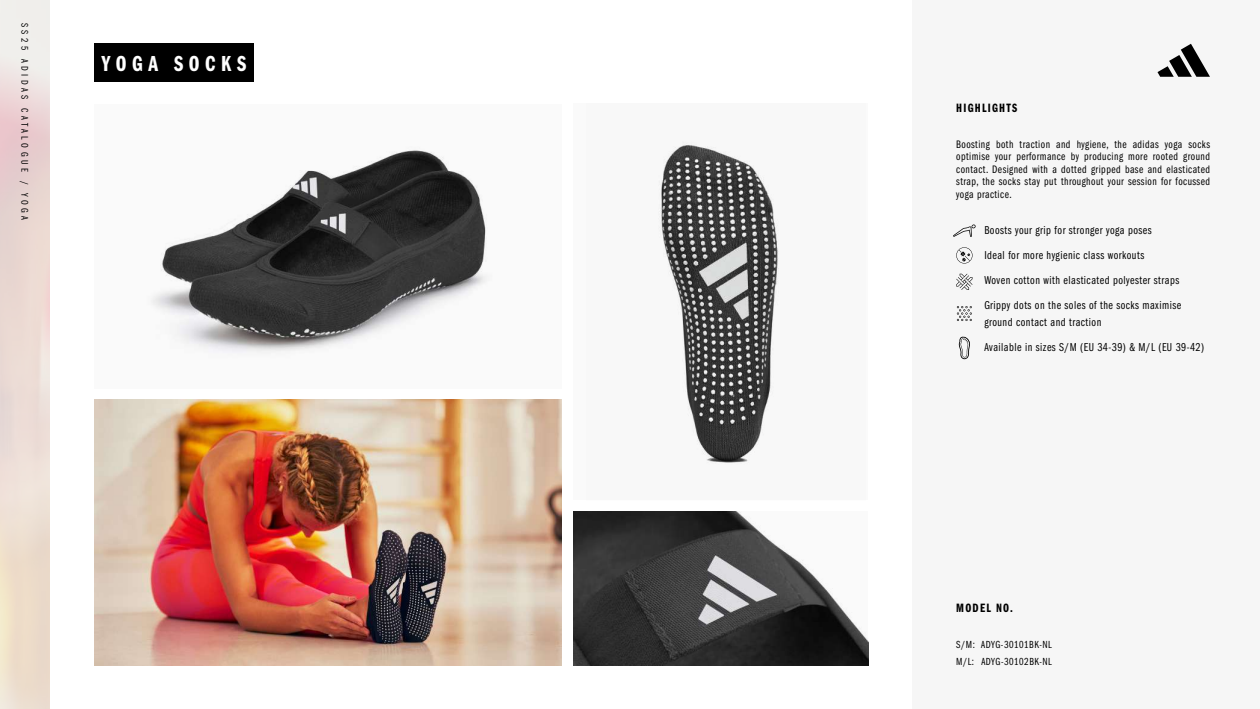
<style>
.page{position:relative;width:1260px;height:709px;background:#fff}
.page>*{position:absolute;margin:0;border:0;box-sizing:border-box;transform-origin:0 0}
.t1{font:22.5px "ITC Franklin Gothic Std Dm Cp";letter-spacing:.25em;color:#fff}
.t2{font:12.5px "ITC Franklin Gothic Std Dm Cp";letter-spacing:.1em;color:#000}
.t3{font:11.88px/25px "ITC Franklin Gothic Std Bk Cp";letter-spacing:.04em;color:#000}
.t4{font:11.25px/12.5px "ITC Franklin Gothic Std Bk Cp";letter-spacing:.04em;color:#000;text-align:justify}
.t5{font:10.62px/16.9px "ITC Franklin Gothic Std Bk Cp";letter-spacing:.05em;color:#000}
.t6{font:10px "ITC Franklin Gothic Std Bk Cp";letter-spacing:.35em;color:#000}
</style>
<div class="page">
<svg style="left:0;top:0;width:50px;height:709px;fill:#ecdcd3"></svg>
<div style="left:912px;top:0;width:348px;height:709px;background:#f6f6f6"></div>
<svg style="left:1158px;top:44px;width:52px;height:33px"></svg>
<img style="left:94px;top:400px;width:468px;height:265px">
<div style="left:573px;top:104px;width:295px;height:396px;background:#fafafa"></div>
<img style="left:151px;top:150px;width:337px;height:204px">
<img style="left:661px;top:145px;width:118px;height:318px">
<img style="left:573px;top:511px;width:295px;height:154px">
<div style="left:94px;top:44px;width:160px;height:38px;background:#000"></div>
<svg style="left:956px;top:247px;width:16px;height:16px"></svg>
<svg style="left:953px;top:224px;width:23px;height:13px"></svg>
<svg style="left:956px;top:274px;width:16px;height:16px"></svg>
<svg style="left:959px;top:336px;width:11px;height:23px"></svg>
<svg style="left:957px;top:306px;width:15px;height:15px"></svg>
<p class="t6" style="left:30px;top:23px;width:199px;rotate:90deg">SS25 ADIDAS CATALOGUE / YOGA</p>
<p class="t6" style="left:30px;top:194px;width:52px;rotate:90deg">BENCHES</p>
<h1 class="t1" style="left:102px;top:51px;width:146px">YOGA SOCKS</h1>
<p class="t2" style="left:956px;top:101px;width:63px">HIGHLIGHTS</p>
<p class="t4" style="left:956px;top:138px;width:255px">Boosting both traction and hygiene, the adidas yoga socks optimise your performance by producing more rooted ground contact. Designed with a dotted gripped base and elasticated strap, the socks stay put throughout your session for focussed yoga practice.</p>
<p class="t3" style="left:984px;top:218px;width:198px">Boosts your grip for stronger yoga poses<br>Ideal for more hygienic class workouts<br>Woven cotton with elasticated polyester straps Grippy dots on the soles of the socks maximise</p>
<p class="t3" style="left:984px;top:309px;width:221px">ground contact and traction<br>Available in sizes S/M (EU 34-39) &amp; M/L (EU 39-42)</p>
<p class="t2" style="left:956px;top:601px;width:58px">MODEL NO.</p>
<p class="t5" style="left:956px;top:636px;width:97px">S/M: ADYG-30101BK-NL<br>M/L: ADYG-30102BK-NL</p>
</div>
